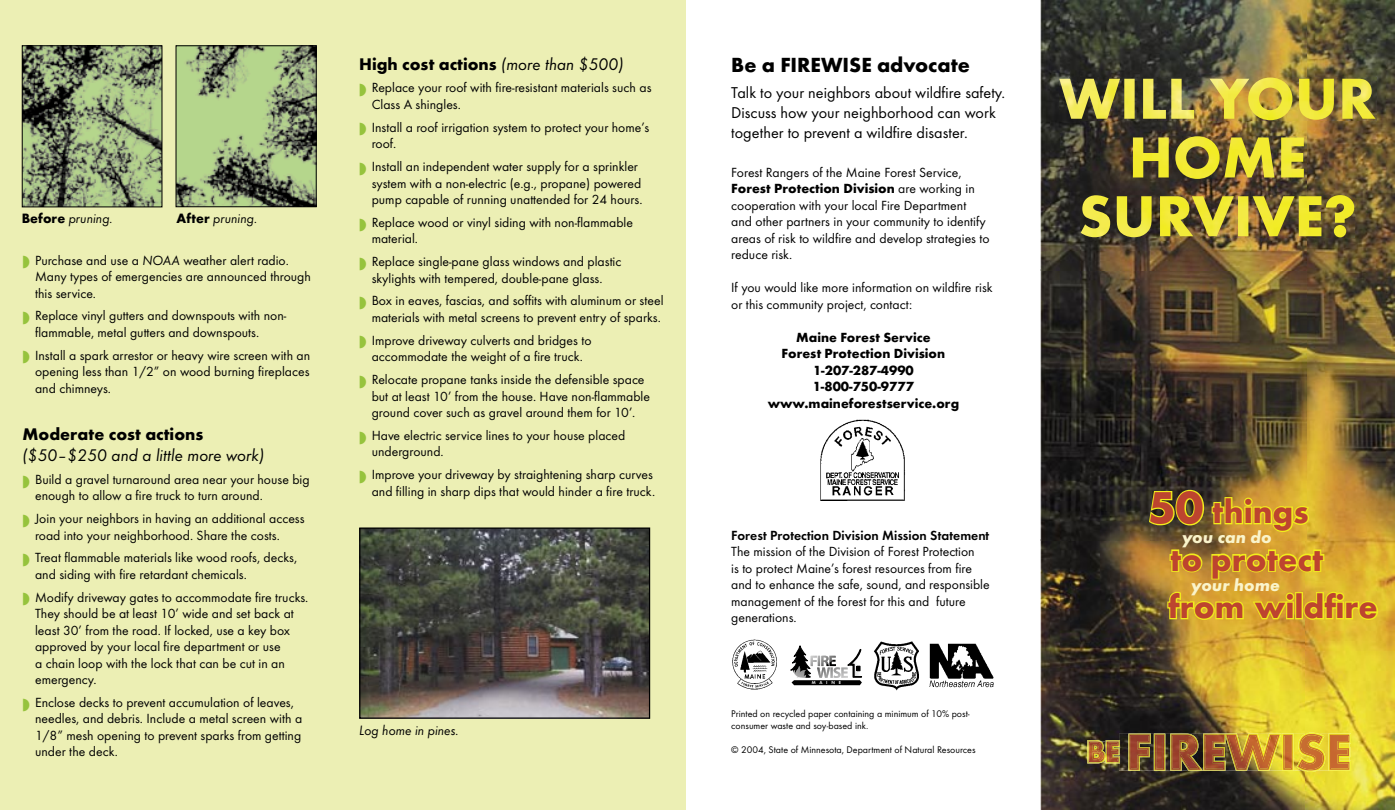
<style>
.page{position:relative;width:1395px;height:810px;background:#fff}
.page>*{position:absolute;margin:0;border:0;box-sizing:border-box;transform-origin:0 0}
.t1{font:700 33.75px/47.5px "Futura T";color:#bd442f}
.t2{font:700 21.25px "Futura T";color:#000}
.t3{font:700 17.5px "Futura T";color:#000}
.t4{font:italic 17.5px "Futura T";color:#000}
.t5{font:italic 700 17.5px "Futura T";color:#faf4cb}
.t6{font:16.25px/20px "Futura T";color:#000}
.t7{font:italic 14px "Futura T";color:#000}
.t8{font:13.75px/16.5px "Futura T";color:#000}
.t9{font:700 13.75px/16.5px "Futura T";color:#000;text-align:center}
.t10{font:600 13.75px "Futura T";color:#000}
.t11{font:10px/12px "Futura T";color:#000}
.t12{font:600 4.5px "Futura T";letter-spacing:.835em;color:#fff}
.s1{font-weight:700;font-style:normal}
.s2{color:#96c33d}
.s3{font-style:italic}
.s4{font-weight:400;font-style:italic}
.s5{font-weight:700}
.s6{font-size:46.25px}
</style>
<div class="page">
<img style="left:1041px;top:0;width:354px;height:810px">
<div style="left:0;top:0;width:686px;height:810px;background:#ecefb4"></div>
<img style="left:1087px;top:740px;width:32px;height:23px">
<img style="left:1089px;top:741px;width:30px;height:21px">
<img style="left:1128px;top:733px;width:223px;height:39px">
<img style="left:1119px;top:734px;width:51px;height:37px">
<svg style="left:1119px;top:740px;width:1px;height:23px"></svg>
<img style="left:1170px;top:734px;width:180px;height:37px">
<img style="left:1059px;top:78px;width:317px;height:42px">
<img style="left:1133px;top:136px;width:173px;height:43px">
<img style="left:1081px;top:195px;width:273px;height:42px">
<svg style="left:1148px;top:489px;width:163px;height:44px;background:#aa9229"></svg>
<svg style="left:1168px;top:548px;width:36px;height:26px"></svg>
<svg style="left:1210px;top:548px;width:116px;height:33px;background:#dab62b"></svg>
<svg style="left:1166px;top:591px;width:79px;height:30px;background:#daba2a"></svg>
<svg style="left:1251px;top:591px;width:45px;height:30px"></svg>
<div style="left:1295px;top:592px;width:8px;height:27px;border:2px solid #f2ed1c"></div>
<svg style="left:1302px;top:591px;width:78px;height:30px;background:#e7cc27"></svg>
<img style="left:177px;top:46px;width:139px;height:160px">
<hr style="left:176px;top:46px;width:1px;height:161px;background:#000">
<hr style="left:176px;top:206px;width:140px;height:1px;background:#000">
<hr style="left:316px;top:46px;width:1px;height:161px;background:#000">
<hr style="left:176px;top:45px;width:140px;height:1px;background:#000">
<img style="left:23px;top:46px;width:138px;height:160px">
<hr style="left:22px;top:46px;width:1px;height:161px;background:#000">
<hr style="left:22px;top:206px;width:140px;height:1px;background:#000">
<hr style="left:161px;top:46px;width:1px;height:161px;background:#000">
<hr style="left:22px;top:45px;width:140px;height:1px;background:#000">
<img style="left:360px;top:529px;width:289px;height:188px">
<hr style="left:359px;top:528px;width:1px;height:190px;background:#000">
<hr style="left:360px;top:717px;width:290px;height:2px;background:#000">
<hr style="left:649px;top:528px;width:1px;height:190px;background:#000">
<hr style="left:360px;top:527px;width:290px;height:2px;background:#000">
<svg style="left:790px;top:645px;width:72px;height:40px"></svg>
<img style="left:732px;top:640px;width:45px;height:50px">
<img style="left:820px;top:419px;width:85px;height:82px">
<img style="left:930px;top:643px;width:64px;height:45px">
<img style="left:874px;top:641px;width:45px;height:49px">
<p class="t7" style="left:22px;top:210px;width:93px"><span class="s1">Before</span> pruning.</p>
<p class="t7" style="left:177px;top:210px;width:82px"><span class="s1">After</span> pruning.</p>
<p class="t8" style="left:35px;top:252px;width:277px;text-indent:-12px"><span class="s2">◗</span> Purchase and use a <span class="s3">NOAA</span> weather alert radio.<br>Many types of emergencies are announced through this service.</p>
<p class="t8" style="left:35px;top:307px;width:253px;text-indent:-12px"><span class="s2">◗</span> Replace vinyl gutters and downspouts with non&shy;flam ma ble, metal gutters and downspouts.</p>
<p class="t8" style="left:35px;top:347px;width:277px;text-align:justify;text-indent:-12px"><span class="s2">◗</span> Install a spark arrestor or heavy wire screen with an opening less than 1/2” on wood burning fireplaces and chimneys.</p>
<p class="t3" style="left:23px;top:424px;width:182px">Mod er ate cost actions</p>
<p class="t4" style="left:23px;top:445px;width:243px">($50–$250 and a little more work)</p>
<p class="t8" style="left:35px;top:471px;width:276px;text-indent:-12px"><span class="s2">◗</span> Build a gravel turnaround area near your house big enough to allow a fire truck to turn around.</p>
<p class="t8" style="left:35px;top:510px;width:271px;text-indent:-12px"><span class="s2">◗</span> Join your neighbors in having an additional access road into your neighborhood. Share the costs.</p>
<p class="t8" style="left:35px;top:549px;width:264px;text-indent:-12px"><span class="s2">◗</span> Treat flammable ma te ri als like wood roofs, decks, and siding with fire retardant chemicals.</p>
<p class="t8" style="left:35px;top:589px;width:275px;text-indent:-12px"><span class="s2">◗</span> Modify driveway gates to accommodate fire trucks.<br>They should be at least 10’ wide and set back at least 30’ from the road. If locked, use a key box approved by your local fire department or use<br>a chain loop with the lock that can be cut in an emer gen cy.</p>
<p class="t8" style="left:35px;top:694px;width:269px;text-indent:-12px"><span class="s2">◗</span> Enclose decks to prevent accumulation of leaves, nee dles, and debris. Include a metal screen with a 1/8” mesh opening to prevent sparks from getting under the deck.</p>
<p class="t3" style="left:359px;top:53px;width:266px">High cost actions <span class="s4">(more than $500)</span></p>
<p class="t8" style="left:372px;top:79px;width:281px;text-indent:-12px"><span class="s2">◗</span> Replace your roof with fire-resistant materials such as<br>Class A shingles.</p>
<p class="t8" style="left:372px;top:119px;width:279px;text-indent:-12px"><span class="s2">◗</span> Install a roof irrigation system to protect your home’s roof.</p>
<p class="t8" style="left:372px;top:158px;width:272px;text-indent:-12px"><span class="s2">◗</span> Install an independent water supply for a sprinkler system with a non-electric (e.g., propane) powered pump capable of running un at tend ed for 24 hours.</p>
<p class="t8" style="left:372px;top:214px;width:263px;text-indent:-12px"><span class="s2">◗</span> Replace wood or vinyl siding with non-flammable ma te ri al.</p>
<p class="t8" style="left:359px;top:253px;width:264px;text-align:center"><span class="s2">◗</span> Replace single-pane glass windows and plastic sky lights with tempered, double-pane glass.</p>
<p class="t8" style="left:359px;top:292px;width:306px;text-align:right"><span class="s2">◗</span> Box in eaves, fascias, and soffits with aluminum or steel materials with metal screens to prevent entry of sparks.</p>
<p class="t8" style="left:359px;top:332px;width:234px;text-align:center"><span class="s2">◗</span> Improve driveway culverts and bridges to ac com mo date the weight of a fire truck.</p>
<p class="t8" style="left:372px;top:371px;width:280px;text-indent:-12px"><span class="s2">◗</span> Relocate propane tanks inside the defensible space but at least 10’ from the house. Have non-flam ma ble ground cover such as gravel around them for 10’.</p>
<p class="t8" style="left:372px;top:427px;width:255px;text-indent:-12px"><span class="s2">◗</span> Have electric service lines to your house placed un der ground.</p>
<p class="t8" style="left:359px;top:466px;width:297px;text-align:right"><span class="s2">◗</span> Improve your driveway by straightening sharp curves and filling in sharp dips that would hinder a fire truck.</p>
<p class="t7" style="left:359px;top:722px;width:101px">Log home in pines.</p>
<h2 class="t2" style="left:731px;top:53px;width:240px">Be a FIREWISE advocate</h2>
<p class="t6" style="left:731px;top:83px;width:276px">Talk to your neighbors about wildfire safe ty.<br>Dis cuss how your neighborhood can work together to prevent a wildfire di sas ter.</p>
<p class="t8" style="left:731px;top:164px;width:260px">Forest Rangers of the Maine Forest Service, <span class="s5">Forest Protection Division</span> are working in cooperation with your local Fire Department and other partners in your community to identify areas of risk to wildfire and develop strategies to reduce risk.</p>
<p class="t8" style="left:731px;top:279px;width:263px">If you would like more information on wildfire risk or this community project, contact:</p>
<p class="t9" style="left:768px;top:329px;width:193px">Maine Forest Service<br>Forest Protection Division<br>1-207-287-4990<br>1-800-750-9777 www.maineforestservice.org</p>
<p class="t10" style="left:731px;top:527px;width:260px">Forest Protection Division Mission Statement</p>
<p class="t8" style="left:731px;top:543px;width:260px">The mission of the Division of Forest Protection<br>is to protect Maine’s forest resources from fire and to enhance the safe, sound, and responsible management of the forest for this and future generations.</p>
<p class="t12" style="left:812px;top:680px;width:31px">MAINE</p>
<p class="t11" style="left:731px;top:707px;width:240px">Printed on recycled paper containing a minimum of 10% post&shy;consumer waste and soy-based ink.</p>
<p class="t11" style="left:731px;top:743px;width:246px">© 2004, State of Minnesota, Department of Natural Resources</p>
<h1 class="t1" style="left:1168px;top:488px;width:211px;text-indent:-20px"><span class="s6">50</span> things<br>to protect from wildfire</h1>
<p class="t5" style="left:1182px;top:527px;width:91px">you can do</p>
<p class="t5" style="left:1191px;top:575px;width:90px">your home</p>
</div>
